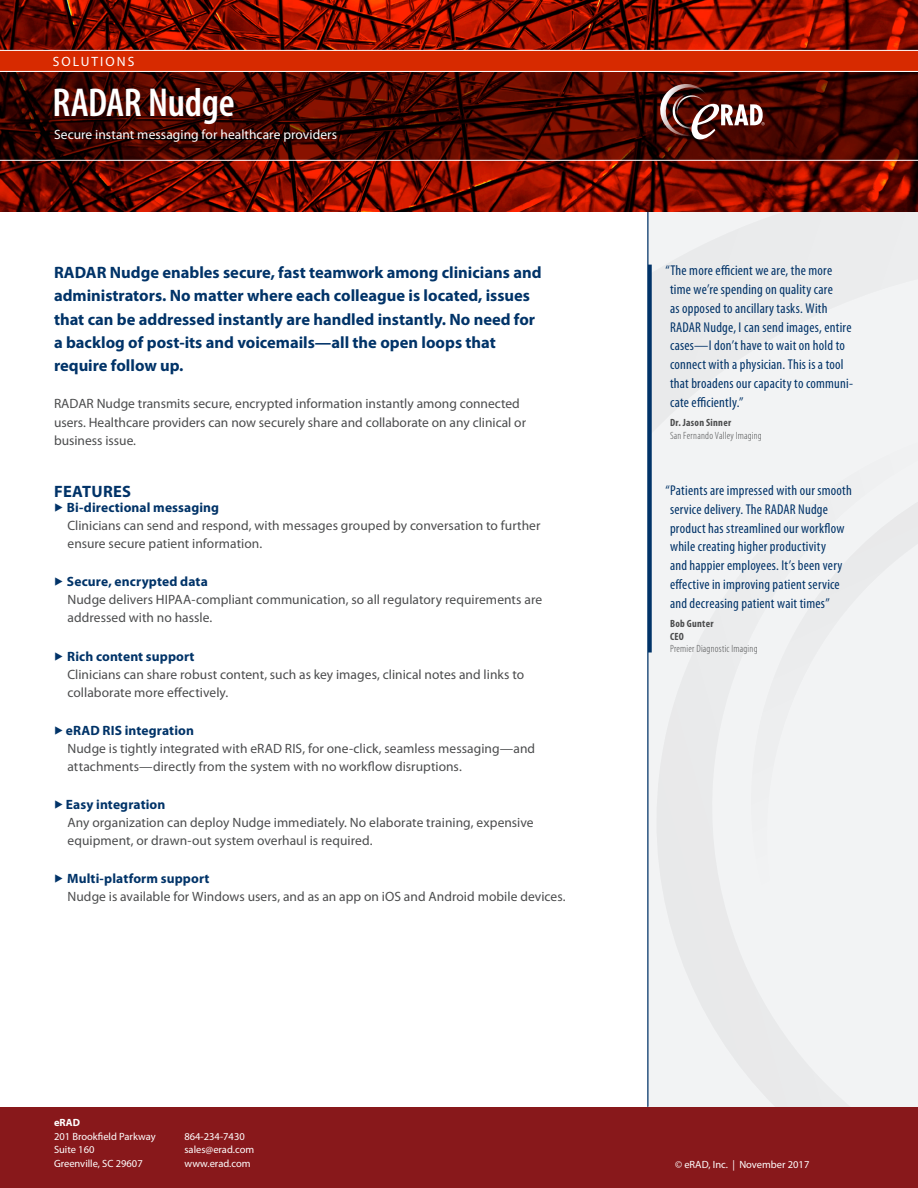
<style>
.page{position:relative;width:918px;height:1188px;background:#fff}
.page>*{position:absolute;margin:0;border:0;box-sizing:border-box;transform-origin:0 0}
.Header_Title{font:600 condensed 40.5px "Myriad Pro";letter-spacing:-.005em;color:#fff}
.Intro{font:700 16.5px "Myriad Pro";color:#013368}
.Intro-2{font:700 16.5px "Myriad Pro";letter-spacing:.02em;color:#013368}
.Sidebar_Quote{font:condensed 14.25px/18.8px "Myriad Pro";letter-spacing:.015em;color:#013368}
.Features_Indent{font:13.5px/18px "Myriad Pro";letter-spacing:.005em;color:#4b4c4d}
.Intro-3{font:13.5px/18.8px "Myriad Pro";color:#4b4c4d}
.Headline_2{font:700 13.5px "Myriad Pro";letter-spacing:.01em;color:#013368}
.Header_Subhead{font:13.5px "Myriad Pro";letter-spacing:.005em;color:#fff}
.Header_Diff_Solutio{font:13.5px "Myriad Pro";letter-spacing:.15em;color:#fff}
.t1{font:10.5px/13.5px "Myriad Pro";color:#fff}
.Sidebar_Attribution{font:300 condensed 10.5px "Myriad Pro";letter-spacing:.02em;color:#4b4c4d}
.Sidebar_Attribution-2{font:700 condensed 10.5px/12.6px "Myriad Pro";letter-spacing:.03em;color:#4b4c4d}
.s1{font-family:"Minion Pro";font-size:17.55px}
.s2{font-family:"Minion Pro";font-weight:400;font-size:17.55px}
.s3{font-weight:700}
</style>
<div class="page">
<div style="left:0;top:1107px;width:918px;height:81px;background:#88181b"></div>
<div style="left:649px;top:211px;width:269px;height:223px;background:#ecedee"></div>
<svg style="left:647px;top:434px;width:271px;height:673px"></svg>
<div style="left:731px;top:489px;width:187px;height:495px;background:#f2f3f4"></div>
<hr style="left:648px;top:208px;width:1px;height:899px;background:#013368">
<img style="left:0;top:0;width:918px;height:211px">
<svg style="left:0;top:72px;width:918px;height:88px;background:#410600"></svg>
<svg style="left:648px;top:265px;width:4px;height:388px;fill:#013368"></svg>
<hr style="left:0;top:160px;width:918px;height:1px;background:#fff">
<div style="left:0;top:51px;width:918px;height:20px;background:#d72a00"></div>
<svg style="left:657px;top:84px;width:108px;height:55px;background:#6a3c37"></svg>
<hr style="left:0;top:50px;width:918px;height:1px;background:#fff">
<hr style="left:0;top:71px;width:918px;height:1px;background:#fff">
<p class="Header_Diff_Solutio" style="left:53px;top:53px;width:83px">SOLUTIONS</p>
<p class="Header_Title" style="left:52px;top:78px;width:184px">RADAR Nudge</p>
<p class="Header_Subhead" style="left:54px;top:127px;width:285px">Secure instant messaging for healthcare providers</p>
<p class="Intro" style="left:54px;top:262px;width:489px">RADAR Nudge enables secure, fast teamwork among clinicians and</p>
<p class="Intro" style="left:54px;top:285px;width:478px">administrators. No matter where each colleague is located, issues</p>
<p class="Intro" style="left:54px;top:308px;width:483px">that can be addressed instantly are handled instantly. No need for</p>
<p class="Intro" style="left:54px;top:332px;width:443px">a backlog of post-its and voicemails—all the open loops that</p>
<p class="Intro" style="left:54px;top:355px;width:131px">require follow up.</p>
<p class="Intro-3" style="left:54px;top:394px;width:474px">RADAR Nudge transmits secure, encrypted information instantly among connected users. Healthcare providers can now securely share and collaborate on any clinical or business issue.</p>
<p class="Intro-2" style="left:54px;top:481px;width:79px">FEATURES</p>
<p class="Headline_2" style="left:54px;top:499px;width:167px"><span class="s1">▶</span> Bi-directional messaging</p>
<p class="Features_Indent" style="left:68px;top:516px;width:475px">Clinicians can send and respond, with messages grouped by conversation to further ensure secure patient information.</p>
<p class="Headline_2" style="left:54px;top:573px;width:155px"><span class="s1">▶</span> Secure, encrypted data</p>
<p class="Features_Indent" style="left:68px;top:591px;width:476px">Nudge delivers HIPAA-compliant communication, so all regulatory requirements are addressed with no hassle.</p>
<p class="Headline_2" style="left:54px;top:647px;width:142px"><span class="s2">▶</span> Rich content support</p>
<p class="Features_Indent" style="left:68px;top:665px;width:458px">Clinicians can share robust content, such as key images, clinical notes and links to collaborate more effectively.</p>
<p class="Headline_2" style="left:54px;top:722px;width:141px"><span class="s2">▶</span> eRAD RIS integration</p>
<p class="Features_Indent" style="left:68px;top:739px;width:469px">Nudge is tightly integrated with eRAD RIS, for one-click, seamless messaging—and attachments—directly from the system with no workflow disruptions.</p>
<p class="Headline_2" style="left:54px;top:796px;width:113px"><span class="s2">▶</span> Easy integration</p>
<p class="Features_Indent" style="left:68px;top:813px;width:468px">Any organization can deploy Nudge immediately. No elaborate training, expensive equipment, or drawn-out system overhaul is required.</p>
<p class="Headline_2" style="left:54px;top:870px;width:157px"><span class="s2">▶</span> Multi-platform support</p>
<p class="Features_Indent" style="left:68px;top:888px;width:500px">Nudge is available for Windows users, and as an app on iOS and Android mobile devices.</p>
<p class="t1" style="left:54px;top:1116px;width:103px"><span class="s3">eRAD<br></span>201 Brookfield Parkway<br>Suite 160</p>
<p class="t1" style="left:54px;top:1157px;width:90px">Greenville, SC 29607</p>
<p class="t1" style="left:184px;top:1130px;width:62px">864-234-7430</p>
<p class="t1" style="left:184px;top:1143px;width:71px">sales@erad.com</p>
<p class="t1" style="left:184px;top:1157px;width:68px">www.erad.com</p>
<p class="Sidebar_Quote" style="left:670px;top:261px;width:184px;text-indent:-4px">“The more efficient we are, the more time we’re spending on quality care<br>as opposed to ancillary tasks. With RADAR Nudge, I can send images, entire cases—I don’t have to wait on hold to connect with a physician. This is a tool that broadens our capacity to communi&shy;cate efficiently.”</p>
<p class="Sidebar_Attribution-2" style="left:670px;top:416px;width:63px">Dr. Jason Sinner</p>
<p class="Sidebar_Attribution" style="left:670px;top:429px;width:93px">San Fernando Valley Imaging</p>
<p class="Sidebar_Quote" style="left:670px;top:481px;width:183px;text-indent:-4px">“Patients are impressed with our smooth service delivery. The RADAR Nudge product has streamlined our workflow while creating higher productivity<br>and happier employees. It’s been very effective in improving patient service and decreasing patient wait times”</p>
<p class="Sidebar_Attribution-2" style="left:670px;top:617px;width:45px">Bob Gunter<br>CEO</p>
<p class="Sidebar_Attribution" style="left:670px;top:643px;width:89px">Premier Diagnostic Imaging</p>
<p class="t1" style="left:675px;top:1158px;width:136px">© eRAD, Inc. | November 2017</p>
</div>
